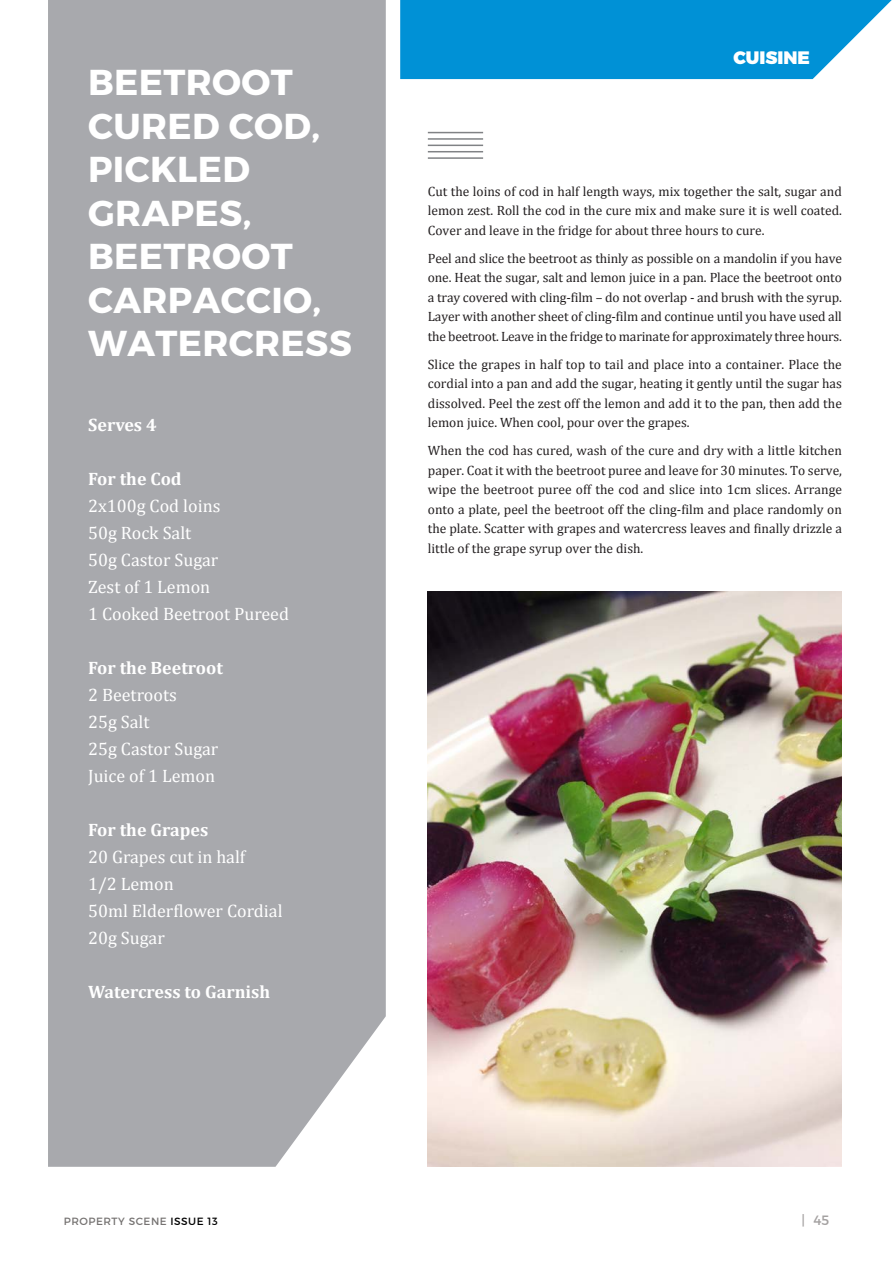
<style>
.page{position:relative;width:893px;height:1263px;background:#fff}
.page>*{position:absolute;margin:0;border:0;box-sizing:border-box;transform-origin:0 0}
.t1{font:36px/43.5px "Trueno Bd";letter-spacing:.01em;color:#fff}
.t2{font:18px "Cambria";color:#fff}
.t3{font:700 18px "Cambria";color:#fff}
.t4{font:18px "Trueno Blk";color:#fff}
.t5{font:13.5px/19.5px "Cambria";color:#231f20;text-align:justify}
.t6{font:13.5px "Trueno Rg";color:#a4a1a1}
.t7{font:10.5px "Trueno Rg";letter-spacing:.05em;color:#767372}
.s1{color:#010101}
</style>
<div class="page">
<img style="left:428px;top:592px;width:414px;height:575px">
<div style="left:48px;top:0;width:338px;height:1167px;background:#a8a9ad"></div>
<svg style="left:400px;top:0;width:492px;height:79px;background:#1499d9"></svg>
<hr style="left:428px;top:132px;width:55px;height:1px;background:#808285">
<hr style="left:428px;top:138px;width:55px;height:2px;background:#808285">
<hr style="left:428px;top:145px;width:55px;height:1px;background:#808285">
<hr style="left:428px;top:151px;width:55px;height:1px;background:#808285">
<hr style="left:428px;top:157px;width:55px;height:2px;background:#808285">
<p class="t1" style="left:88px;top:61px;width:265px">BEETROOT<br>CURED COD,<br>PICKLED<br>GRAPES,<br>BEETROOT<br>CARPACCIO,<br>WATERCRESS</p>
<p class="t3" style="left:88px;top:412px;width:70px">Serves 4</p>
<p class="t3" style="left:88px;top:466px;width:95px">For the Cod</p>
<p class="t2" style="left:88px;top:496px;width:134px">2x100g Cod loins</p>
<p class="t2" style="left:88px;top:523px;width:105px">50g Rock Salt</p>
<p class="t2" style="left:88px;top:550px;width:132px">50g Castor Sugar</p>
<p class="t2" style="left:88px;top:577px;width:124px">Zest of 1 Lemon</p>
<p class="t2" style="left:88px;top:604px;width:202px">1 Cooked Beetroot Pureed</p>
<p class="t3" style="left:88px;top:655px;width:136px">For the Beetroot</p>
<p class="t2" style="left:88px;top:685px;width:90px">2 Beetroots</p>
<p class="t2" style="left:88px;top:712px;width:63px">25g Salt</p>
<p class="t2" style="left:88px;top:739px;width:132px">25g Castor Sugar</p>
<p class="t2" style="left:88px;top:766px;width:129px">Juice of 1 Lemon</p>
<p class="t3" style="left:88px;top:817px;width:122px">For the Grapes</p>
<p class="t2" style="left:88px;top:847px;width:159px">20 Grapes cut in half</p>
<p class="t2" style="left:88px;top:874px;width:87px">1/2 Lemon</p>
<p class="t2" style="left:88px;top:901px;width:196px">50ml Elderflower Cordial</p>
<p class="t2" style="left:88px;top:928px;width:78px">20g Sugar</p>
<p class="t3" style="left:88px;top:979px;width:184px">Watercress to Garnish</p>
<p class="t4" style="left:733px;top:46px;width:78px">CUISINE</p>
<p class="t5" style="left:428px;top:181px;width:416px">Cut the loins of cod in half length ways, mix together the salt, sugar and lemon zest. Roll the cod in the cure mix and make sure it is well coated.<br>Cover and leave in the fridge for about three hours to cure.</p>
<p class="t5" style="left:428px;top:248px;width:416px">Peel and slice the beetroot as thinly as possible on a mandolin if you have one. Heat the sugar, salt and lemon juice in a pan. Place the beetroot onto a tray covered with cling-film – do not overlap - and brush with the syrup.<br>Layer with another sheet of cling-film and continue until you have used all the beetroot. Leave in the fridge to marinate for approximately three hours.</p>
<p class="t5" style="left:428px;top:354px;width:416px">Slice the grapes in half top to tail and place into a container. Place the cordial into a pan and add the sugar, heating it gently until the sugar has dissolved. Peel the zest off the lemon and add it to the pan, then add the lemon juice. When cool, pour over the grapes.</p>
<p class="t5" style="left:428px;top:441px;width:416px">When the cod has cured, wash of the cure and dry with a little kitchen paper. Coat it with the beetroot puree and leave for 30 minutes. To serve, wipe the beetroot puree off the cod and slice into 1cm slices. Arrange onto a plate, peel the beetroot off the cling-film and place randomly on the plate. Scatter with grapes and watercress leaves and finally drizzle a little of the grape syrup over the dish.</p>
<p class="t7" style="left:64px;top:1215px;width:155px">PROPERTY SCENE <span class="s1">ISSUE 13</span></p>
<p class="t6" style="left:801px;top:1212px;width:29px">| 45</p>
</div>
